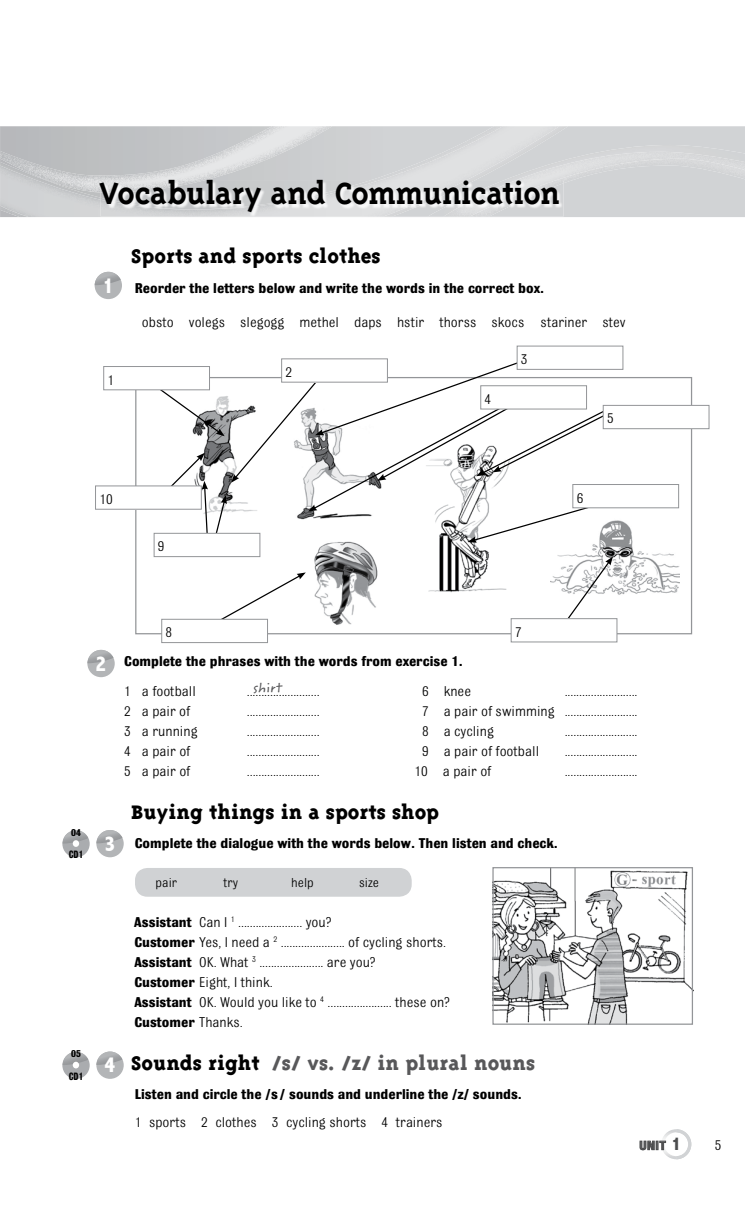
<style>
.page{position:relative;width:745px;height:1218px;background:#fff}
.page>*{position:absolute;margin:0;border:0;box-sizing:border-box;transform-origin:0 0}
.t1{font:700 35px "Triplex Serif";letter-spacing:-.005em;color:#000}
.t2{font:800 22.5px "Triplex Serif";color:#000}
.t3{font:800 22.5px "Triplex Serif";color:#58585a}
.t4{font:800 condensed 22.12px "Abadi";color:#fff;scale:.96 1}
.t5{font:15px/20px "Bulldog";color:#000}
.t6{font:700 15px "Bulldog";color:#000}
.t7{font:15px "Zemke Hand ITC";letter-spacing:.005em;color:#58585a}
.t8{font:13.75px "Bulldog";color:#000}
.t9{font:700 condensed 11.88px "Univers";color:#4c4d4e}
.t10{font:700 11.25px "Bulldog";color:#000;scale:.81 1}
.t11{font:700 10.62px "Bulldog";color:#000;scale:.96 1}
.s1{font-weight:700}
.s2{color:#000}
.s3{font-family:"Abadi";font-weight:800;font-size:18.75px}
</style>
<div class="page">
<div style="left:567px;top:126px;width:177px;height:19px;background:#d1d3d5"></div>
<img style="left:1px;top:126px;width:558px;height:91px">
<svg style="left:0;top:192px;width:1px;height:25px"></svg>
<img style="left:0;top:126px;width:332px;height:66px">
<img style="left:426px;top:145px;width:318px;height:36px">
<img style="left:442px;top:152px;width:302px;height:65px">
<img style="left:661px;top:1129px;width:14px;height:30px">
<svg style="left:675px;top:1129px;width:16px;height:30px"></svg>
<svg style="left:639px;top:1140px;width:26px;height:10px"></svg>
<img style="left:101px;top:181px;width:326px;height:36px">
<img style="left:101px;top:181px;width:101px;height:12px">
<img style="left:553px;top:181px;width:10px;height:36px">
<img style="left:427px;top:181px;width:16px;height:36px">
<img style="left:443px;top:181px;width:110px;height:36px">
<div style="left:87px;top:650px;width:28px;height:27px;background:#b3b5b7;border-radius:50%"></div>
<svg style="left:87px;top:650px;width:26px;height:13px"></svg>
<div style="left:96px;top:830px;width:28px;height:27px;background:#b3b5b7;border-radius:50%"></div>
<svg style="left:96px;top:830px;width:26px;height:13px"></svg>
<div style="left:62px;top:830px;width:28px;height:27px;background:#aaacaf;border-radius:50%"></div>
<svg style="left:63px;top:830px;width:25px;height:13px"></svg>
<div style="left:73px;top:840px;width:6px;height:7px;background:#fff;border-radius:50%"></div>
<div style="left:135px;top:868px;width:276px;height:28px;background:#d0d2d4;border-radius:12px"></div>
<div style="left:96px;top:1051px;width:28px;height:27px;background:#b3b5b7;border-radius:50%"></div>
<svg style="left:96px;top:1051px;width:26px;height:14px"></svg>
<div style="left:62px;top:1051px;width:28px;height:28px;background:#aaacaf;border-radius:50%"></div>
<svg style="left:63px;top:1052px;width:25px;height:13px"></svg>
<div style="left:73px;top:1061px;width:6px;height:7px;background:#fff;border-radius:50%"></div>
<div style="left:95px;top:272px;width:27px;height:27px;background:#b3b5b7;border-radius:50%"></div>
<svg style="left:95px;top:272px;width:26px;height:13px"></svg>
<svg style="left:213px;top:572px;width:92px;height:47px"></svg>
<img style="left:428px;top:545px;width:79px;height:47px">
<img style="left:314px;top:545px;width:64px;height:80px">
<img style="left:550px;top:523px;width:129px;height:72px">
<svg style="left:562px;top:556px;width:50px;height:62px"></svg>
<div style="left:103px;top:366px;width:107px;height:24px;border:1px solid #939598"></div>
<div style="left:516px;top:346px;width:106px;height:24px;border:1px solid #939598"></div>
<div style="left:572px;top:484px;width:106px;height:24px;border:1px solid #939598"></div>
<div style="left:95px;top:485px;width:106px;height:24px;border:1px solid #939598"></div>
<div style="left:161px;top:619px;width:107px;height:24px;border:1px solid #939598"></div>
<div style="left:510px;top:618px;width:107px;height:24px;border:1px solid #939598"></div>
<div style="left:602px;top:405px;width:106px;height:24px;border:1px solid #939598"></div>
<svg style="left:149px;top:349px;width:477px;height:196px"></svg>
<div style="left:154px;top:533px;width:106px;height:23px;background:#fff"></div>
<div style="left:154px;top:533px;width:106px;height:24px;border:1px solid #939598"></div>
<img style="left:494px;top:869px;width:196px;height:153px">
<div style="left:492px;top:867px;width:200px;height:157px;border:1px solid #939598"></div>
<h1 class="t1" style="left:99px;top:173px;width:462px">Vocabulary and Communication</h1>
<h2 class="t2" style="left:131px;top:243px;width:251px">Sports and sports clothes</h2>
<p class="t6" style="left:135px;top:280px;width:410px">Reorder the letters below and write the words in the correct box.</p>
<p class="t5" style="left:142px;top:312px;width:485px">obsto volegs slegogg methel daps hstir thorss skocs stariner stev</p>
<h3 class="t4" style="left:103px;top:272px;width:13px">1</h3>
<p class="t5" style="left:107px;top:369px;width:8px">1</p>
<p class="t5" style="left:285px;top:362px;width:8px">2</p>
<p class="t5" style="left:484px;top:389px;width:8px">4</p>
<p class="t5" style="left:520px;top:349px;width:8px">3</p>
<p class="t5" style="left:606px;top:408px;width:8px">5</p>
<p class="t5" style="left:99px;top:489px;width:15px">10</p>
<p class="t5" style="left:576px;top:487px;width:8px">6</p>
<p class="t5" style="left:158px;top:536px;width:8px">9</p>
<p class="t11" style="left:71px;top:826px;width:12px">04</p>
<p class="t10" style="left:69px;top:849px;width:19px">CD1</p>
<p class="t11" style="left:71px;top:1048px;width:12px">05</p>
<p class="t10" style="left:69px;top:1070px;width:19px">CD1</p>
<h3 class="t4" style="left:95px;top:650px;width:13px">2</h3>
<h3 class="t4" style="left:104px;top:830px;width:13px">3</h3>
<p class="t5" style="left:165px;top:622px;width:8px">8</p>
<p class="t5" style="left:514px;top:622px;width:8px">7</p>
<p class="t6" style="left:124px;top:653px;width:340px">Complete the phrases with the words from exercise 1.</p>
<p class="t5" style="left:124px;top:681px;width:73px">1 a football</p>
<p class="t5" style="left:246px;top:681px;width:74px">.........................</p>
<p class="t5" style="left:421px;top:681px;width:50px">6 knee</p>
<p class="t5" style="left:564px;top:681px;width:74px">.........................</p>
<p class="t5" style="left:124px;top:701px;width:68px">2 a pair of</p>
<p class="t5" style="left:247px;top:701px;width:74px">.........................</p>
<p class="t5" style="left:422px;top:701px;width:217px">7 a pair of swimming .........................</p>
<p class="t5" style="left:124px;top:721px;width:75px">3 a running</p>
<p class="t5" style="left:247px;top:721px;width:74px">.........................</p>
<p class="t5" style="left:422px;top:721px;width:73px">8 a cycling</p>
<p class="t5" style="left:564px;top:721px;width:74px">.........................</p>
<p class="t5" style="left:124px;top:741px;width:68px">4 a pair of</p>
<p class="t5" style="left:247px;top:741px;width:74px">.........................</p>
<p class="t5" style="left:422px;top:741px;width:118px">9 a pair of football</p>
<p class="t5" style="left:564px;top:741px;width:74px">.........................</p>
<p class="t5" style="left:124px;top:761px;width:68px">5 a pair of</p>
<p class="t5" style="left:247px;top:761px;width:74px">.........................</p>
<p class="t5" style="left:414px;top:761px;width:78px">10 a pair of</p>
<p class="t5" style="left:564px;top:761px;width:74px">.........................</p>
<h2 class="t2" style="left:131px;top:799px;width:309px">Buying things in a sports shop</h2>
<p class="t6" style="left:135px;top:836px;width:424px">Complete the dialogue with the words below. Then listen and check.</p>
<p class="t7" style="left:253px;top:676px;width:30px">shirt</p>
<p class="t8" style="left:155px;top:875px;width:23px">pair</p>
<p class="t8" style="left:223px;top:875px;width:16px">try</p>
<p class="t8" style="left:291px;top:875px;width:24px">help</p>
<p class="t8" style="left:359px;top:875px;width:21px">size</p>
<h3 class="t4" style="left:104px;top:1052px;width:13px">4</h3>
<p class="t5" style="left:134px;top:912px;width:317px"><span class="s1">Assistant</span> Can I <sup>1</sup> ...................... you?<br><span class="s1">Customer</span> Yes, I need a <sup>2</sup> ...................... of cycling shorts.<br><span class="s1">Assistant</span> OK. What <sup>3</sup> ...................... are you?<br><span class="s1">Customer</span> Eight, I think.<br><span class="s1">Assistant</span> OK. Would you like to <sup>4</sup> ...................... these on?<br><span class="s1">Customer</span> Thanks.</p>
<h2 class="t3" style="left:131px;top:1050px;width:405px"><span class="s2">Sounds right</span> /s/ vs. /z/ in plural nouns</h2>
<p class="t6" style="left:135px;top:1086px;width:388px">Listen and circle the /s / sounds and underline the /z/ sounds.</p>
<p class="t5" style="left:135px;top:1112px;width:309px">1 sports 2 clothes 3 cycling shorts 4 trainers</p>
<p class="t9" style="left:639px;top:1138px;width:43px">UNIT <span class="s3">1</span></p>
<p class="t5" style="left:714px;top:1134px;width:8px">5</p>
</div>
